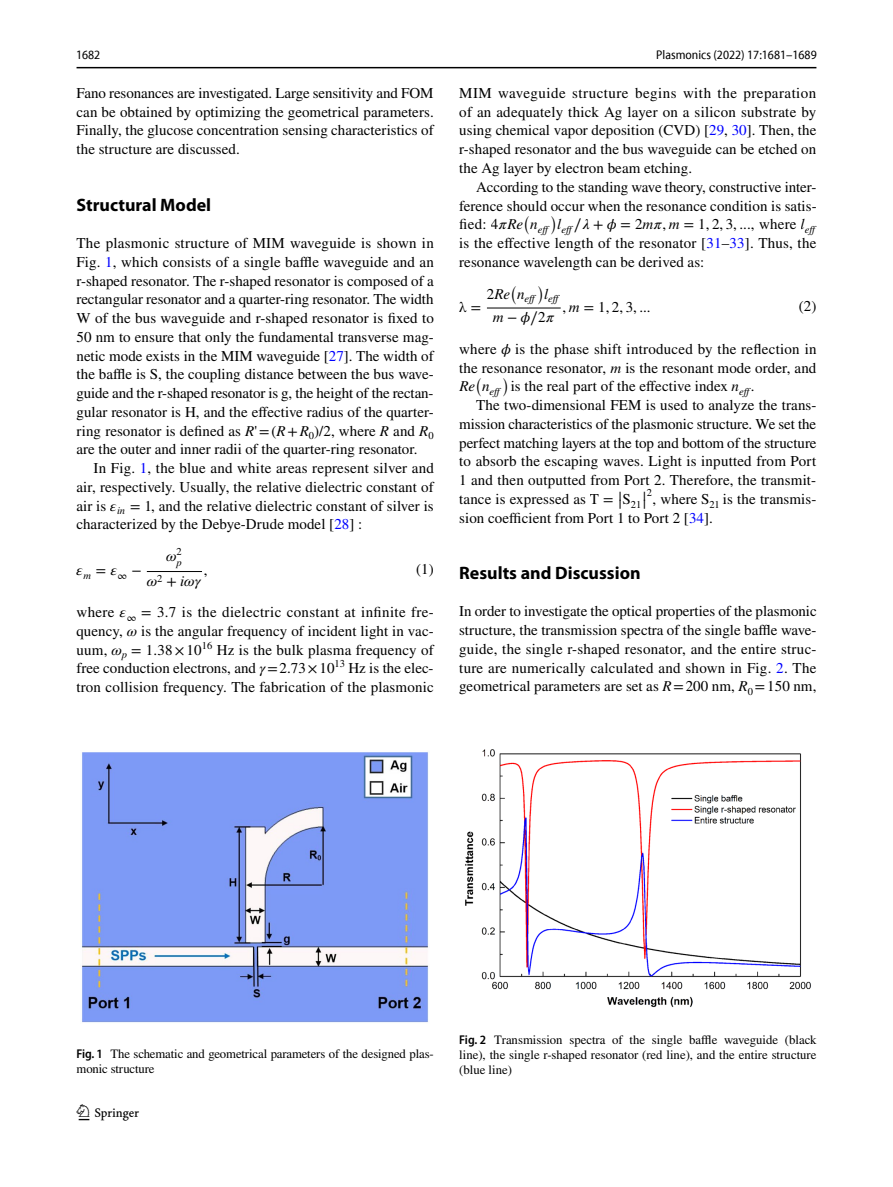
<style>
.page{position:relative;width:893px;height:1187px;background:#fff}
.page>*{position:absolute;margin:0;border:0;box-sizing:border-box;transform-origin:0 0}
.t1{font:22.5px "Springnew Regular 2";color:#000}
.t2{font:700 18px "Myriad Pro";color:#000}
.t3{font:15px/18.8px "STIX";letter-spacing:.005em;color:#000;text-align:justify}
.t4{font:15px "STIX General Regular 2";color:#000}
.t5{font:15px "STIX Math Italic 2";color:#000}
.t6{font:15px "STIX General Regular 5";color:#000}
.t7{font:15px "STIX Math Regular 5";color:#000}
.t8{font:15px "STIX General Italic 7";color:#000}
.t9{font:15px "STIX Math Extensions";color:#000}
.t10{font:15px "STIX General Italic 5";color:#000}
.t11{font:15px "STIX Math Extensions Regular 2";color:#000}
.t12{font:15px "STIX Math Extensions Regular 3";color:#000}
.t13{font:15px "STIX Math Extensions Regular 4";color:#000}
.t14{font:15px "STIX General";color:#000}
.t15{font:12.75px/15px "STIX";letter-spacing:-.01em;color:#000}
.t16{font:semi-condensed 12.75px "Myriad Pro Unic";color:#000}
.t17{font:10.5px "STIX General Italic 7";color:#000}
.t18{font:10.5px "STIX General Regular 3";color:#000}
.t19{font:10.5px "STIX General Italic 3";color:#000}
.t20{font:10.5px "STIX General Italic 5";color:#000}
.t21{font:10.5px "STIX General Italic 2";color:#000}
.s1{color:#00f}
.s2{font-style:italic}
.s3{font-family:"STIX Math Italic 6"}
.s4{font-family:"STIX Math Regular 6"}
.s5{font-family:"STIX General Regular 6"}
.s6{font-family:"STIX Math"}
.s7{font-family:"STIX General Italic 2"}
.s8{font-family:"STIX Math Italic 7"}
.s9{font-family:"STIX Math";font-style:italic}
.s10{font-family:"STIX General Regular 2"}
.s11{font-family:"STIX Math Italic 3"}
.s12{font-family:"STIX General Italic 3"}
.s13{font-family:"STIX Math Regular 2"}
.s14{font-family:"STIX"}
.s15{font-family:"STIX General Italic 4"}
.s16{font-family:"STIX General Regular 5"}
.s17{font-family:"STIX General Italic 7"}
.s18{font-family:"STIX Math Italic 5"}
.s19{font-family:"STIX Math Regular 5"}
.s20{font-family:"STIX Math Italic 4"}
.s21{font-family:"STIX General Italic 6"}
.s22{font-family:"STIX Math Regular 3"}
.s23{font-family:"STIX Math Extensions Regular 3";font-size:15px}
.s24{font-family:"STIX Math Regular 4"}
.s25{font-family:"Myriad Pro";font-weight:600;font-stretch:semi-condensed}
</style>
<div class="page">
<hr style="left:77px;top:67px;width:739px;height:1px;background:#000">
<hr style="left:147px;top:571px;width:55px;height:1px;background:#000">
<hr style="left:487px;top:307px;width:74px;height:1px;background:#000">
<img style="left:82px;top:752px;width:347px;height:271px">
<img style="left:465px;top:749px;width:346px;height:259px">
<p class="t16" style="left:76px;top:50px;width:26px">1682</p>
<p class="t16" style="left:656px;top:50px;width:162px">Plasmonics (2022) 17:1681–1689</p>
<p class="t3" style="left:77px;top:84px;width:359px">Fano resonances are investigated. Large sensitivity and FOM can be obtained by optimizing the geometrical parameters.<br>Finally, the glucose concentration sensing characteristics of the structure are discussed.</p>
<p class="t2" style="left:77px;top:193px;width:136px">Structural Model</p>
<p class="t3" style="left:77px;top:234px;width:359px">The plasmonic structure of MIM waveguide is shown in Fig. <span class="s1">1</span>, which consists of a single baffle waveguide and an r-shaped resonator. The r-shaped resonator is composed of a rectangular resonator and a quarter-ring resonator. The width W of the bus waveguide and r-shaped resonator is fixed to 50 nm to ensure that only the fundamental transverse mag&shy;netic mode exists in the MIM waveguide [<span class="s1">27</span>]. The width of the baffle is S, the coupling distance between the bus wave&shy;guide and the r-shaped resonator is g, the height of the rectan&shy;gular resonator is H, and the effective radius of the quarter&shy;ring resonator is defined as <span class="s2">R</span>'=(<span class="s2">R</span>+<span class="s2">R</span><sub>0</sub>)/2, where <span class="s2">R</span> and <span class="s2">R</span><sub>0 </sub>are the outer and inner radii of the quarter-ring resonator.</p>
<p class="t3" style="left:77px;top:459px;width:359px;text-indent:17px">In Fig. <span class="s1">1</span>, the blue and white areas represent silver and air, respectively. Usually, the relative dielectric constant of air is <span class="s3">𝜀</span><sub>in</sub> <span class="s4">=</span> <span class="s5">1</span>, and the relative dielectric constant of silver is characterized by the Debye-Drude model [<span class="s1">28</span>] :</p>
<p class="t5" style="left:166px;top:550px;width:17px">𝜔<sup>2</sup></p>
<p class="t21" style="left:177px;top:558px;width:7px">p</p>
<p class="t5" style="left:147px;top:576px;width:55px">𝜔<sup>2</sup> <span class="s6">+</span> <span class="s7">i</span>𝜔𝛾</p>
<p class="t14" style="left:204px;top:565px;width:5px">,</p>
<p class="t5" style="left:76px;top:565px;width:67px">𝜀<sub>m</sub> <span class="s6">=</span> 𝜀<sub>∞</sub> <span class="s6">−</span></p>
<p class="t3" style="left:416px;top:561px;width:19px">(1)</p>
<p class="t3" style="left:77px;top:603px;width:359px">where <span class="s8">𝜀</span><sub>∞</sub> = 3.7 is the dielectric constant at infinite fre&shy;quency, <span class="s2">ω</span> is the angular frequency of incident light in vac&shy;uum, <span class="s9">𝜔</span><sub>p</sub> = 1.38× -10<sup>16</sup> Hz is the bulk plasma frequency of free conduction electrons, and <span class="s2">γ</span>=2.73× -10<sup>13</sup> Hz is the elec&shy;tron collision frequency. The fabrication of the plasmonic</p>
<p class="t3" style="left:459px;top:84px;width:359px">MIM waveguide structure begins with the preparation of an adequately thick Ag layer on a silicon substrate by using chemical vapor deposition (CVD) [<span class="s1">29</span>, <span class="s1">30</span>]. Then, the r-shaped resonator and the bus waveguide can be etched on the Ag layer by electron beam etching.</p>
<p class="t3" style="left:459px;top:178px;width:359px;text-indent:17px">According to the standing wave theory, constructive inter&shy;ference should occur when the resonance condition is satis&shy;fied: <span class="s10">4</span><span class="s11">𝜋</span><span class="s12">Re</span></p>
<p class="t9" style="left:523px;top:203px;width:9px">(</p>
<p class="t19" style="left:530px;top:226px;width:22px"><sup>n</sup>eff</p>
<p class="t9" style="left:550px;top:203px;width:9px">)</p>
<p class="t4" style="left:557px;top:219px;width:262px"><span class="s12">l</span><sub>eff</sub><span class="s13">∕</span><span class="s11">𝜆</span> <span class="s13">+</span> <span class="s11">𝜙</span> <span class="s13">=</span> 2<span class="s12">m</span><span class="s11">𝜋</span>, <span class="s12">m</span> <span class="s13">=</span> 1, 2, 3, ...<span class="s14">, where</span> <span class="s15">l</span><sub>eff</sub></p>
<p class="t3" style="left:459px;top:234px;width:359px">is the effective length of the resonator [<span class="s1">31</span>–<span class="s1">33</span>]. Thus, the resonance wavelength can be derived as:</p>
<p class="t8" style="left:487px;top:288px;width:25px"><span class="s16">2</span>Re</p>
<p class="t13" style="left:510px;top:273px;width:9px">(</p>
<p class="t17" style="left:517px;top:295px;width:22px"><sup>n</sup>eff</p>
<p class="t13" style="left:537px;top:273px;width:9px">)</p>
<p class="t17" style="left:544px;top:295px;width:19px"><sup>l</sup>eff</p>
<p class="t7" style="left:493px;top:311px;width:63px"><span class="s17">m</span> − <span class="s18">𝜙</span>∕<span class="s16">2</span><span class="s18">𝜋</span></p>
<p class="t7" style="left:459px;top:301px;width:23px">λ =</p>
<p class="t3" style="left:799px;top:298px;width:19px">(2)</p>
<p class="t6" style="left:562px;top:301px;width:90px">,<span class="s17">m</span> <span class="s19">=</span> 1,2,3,...</p>
<p class="t3" style="left:459px;top:340px;width:359px">where <span class="s20">𝜙</span> is the phase shift introduced by the reflection in the resonance resonator, <span class="s2">m</span> is the resonant mode order, and</p>
<p class="t10" style="left:459px;top:381px;width:17px">Re</p>
<p class="t11" style="left:475px;top:365px;width:9px">(</p>
<p class="t20" style="left:482px;top:388px;width:22px"><sup>n</sup>eff</p>
<p class="t11" style="left:502px;top:365px;width:9px">)</p>
<p class="t3" style="left:511px;top:378px;width:245px">is the real part of the effective index <span class="s21">n</span><sub>eff</sub>.</p>
<p class="t3" style="left:476px;top:396px;width:342px">The two-dimensional FEM is used to analyze the trans-</p>
<p class="t3" style="left:459px;top:415px;width:358px">mission characteristics of the plasmonic structure. We set the</p>
<p class="t3" style="left:459px;top:434px;width:359px">perfect matching layers at the top and bottom of the structure</p>
<p class="t3" style="left:459px;top:453px;width:359px">to absorb the escaping waves. Light is inputted from Port</p>
<p class="t3" style="left:459px;top:471px;width:359px">1 and then outputted from Port 2. Therefore, the transmit-</p>
<p class="t3" style="left:459px;top:490px;width:165px">tance is expressed as <span class="s22">T =</span> <sup>|</sup></p>
<p class="t18" style="left:618px;top:500px;width:25px"><span class="s23">|</span><sup>S</sup>21</p>
<p class="t12" style="left:642px;top:486px;width:6px">|</p>
<p class="t18" style="left:647px;top:488px;width:7px">2</p>
<p class="t3" style="left:459px;top:490px;width:359px;text-indent:193px">, where <span class="s24">S</span><sub>21</sub> is the transmis&shy;sion coefficient from Port 1 to Port 2 [<span class="s1">34</span>].</p>
<p class="t12" style="left:642px;top:494px;width:6px">|</p>
<p class="t2" style="left:459px;top:561px;width:183px">Results and Discussion</p>
<p class="t3" style="left:459px;top:603px;width:359px">In order to investigate the optical properties of the plasmonic structure, the transmission spectra of the single baffle wave&shy;guide, the single r-shaped resonator, and the entire struc&shy;ture are numerically calculated and shown in Fig. <span class="s1">2</span>. The geometrical parameters are set as <span class="s2">R</span>=200 nm, <span class="s2">R</span><sub>0</sub> =150 nm,</p>
<p class="t15" style="left:77px;top:1047px;width:359px"><span class="s25">Fig. 1</span> The schematic and geometrical parameters of the designed plas&shy;monic structure</p>
<h1 class="t1" style="left:79px;top:1104px;width:62px">1 3</h1>
<p class="t15" style="left:459px;top:1032px;width:359px;text-align:justify"><span class="s25">Fig. 2</span> Transmission spectra of the single baffle waveguide (black line), the single r-shaped resonator (red line), and the entire structure (blue line)</p>
</div>
